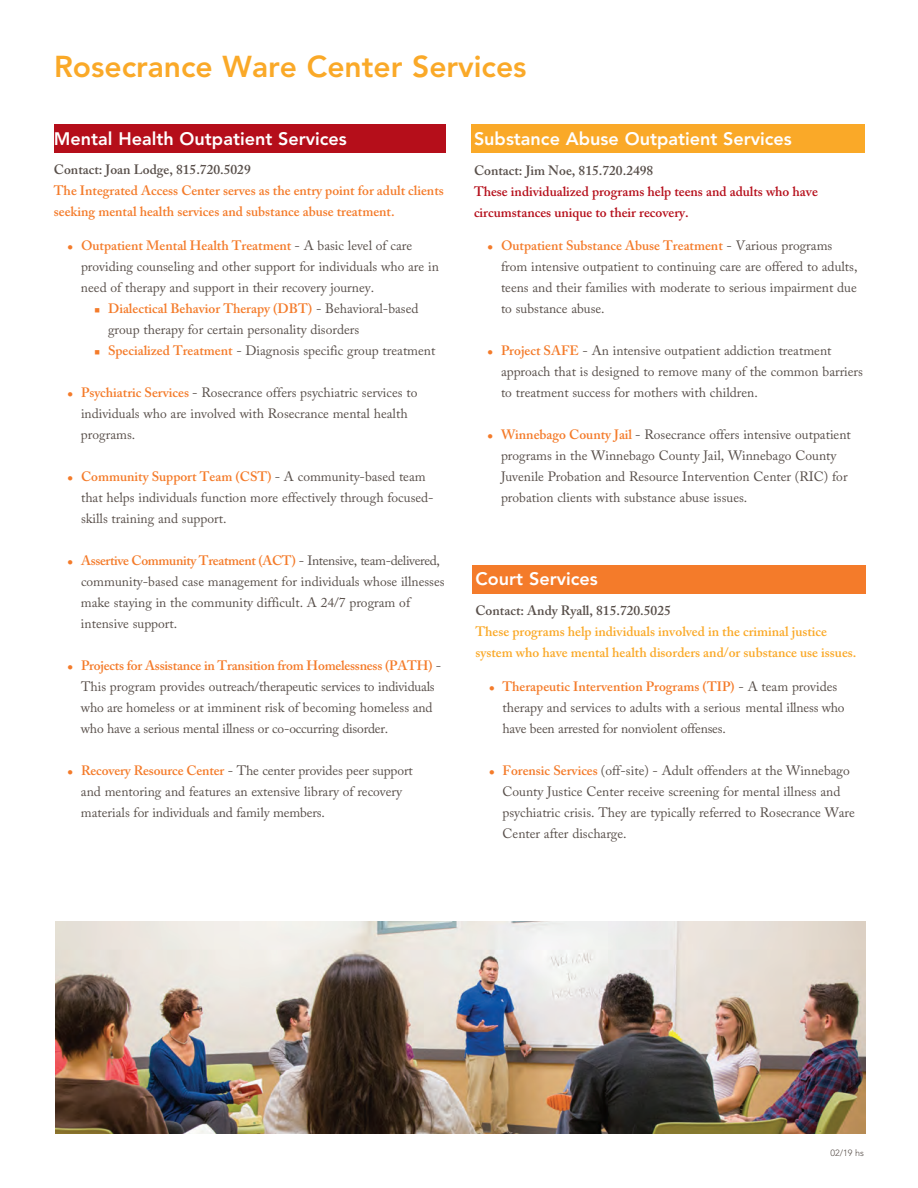
<style>
.page{position:relative;width:918px;height:1188px;background:#fff}
.page>*{position:absolute;margin:0;border:0;box-sizing:border-box;transform-origin:0 0}
.t1{font:800 30px "Avenir LT Pro";color:#faa928}
.t2{font:800 18px "Avenir";color:#fff}
.t3{font:13.5px/21px "Adobe Caslon Pro";color:#584f4a}
.t4{font:600 13.5px/21px "Adobe Caslon Pro";color:#f47b2a}
.t5{font:600 13.5px/21px "Adobe Caslon Pro";color:#faa928}
.t6{font:600 13.5px "Adobe Caslon Pro";color:#584f4a}
.t7{font:600 13.5px/21px "Adobe Caslon Pro";color:#b50e1a}
.t8{font:300 9px "Avenir";color:#584f4a}
.s1{color:#f47b2a}
.s2{font-weight:600;color:#f47b2a}
</style>
<div class="page">
<div style="left:471px;top:124px;width:393px;height:28px;background:#faa928"></div>
<div style="left:54px;top:124px;width:391px;height:28px;background:#b50e1a"></div>
<div style="left:472px;top:565px;width:394px;height:28px;background:#f47b2a"></div>
<img style="left:55px;top:921px;width:811px;height:213px">
<h1 class="t1" style="left:54px;top:55px;width:474px">Rosecrance Ware Center Services</h1>
<h2 class="t2" style="left:54px;top:132px;width:294px">Mental Health Outpatient Services</h2>
<p class="t6" style="left:54px;top:164px;width:198px">Contact: Joan Lodge, 815.720.5029</p>
<p class="t4" style="left:54px;top:181px;width:391px">The Integrated Access Center serves as the entry point for adult clients seeking mental health services and substance abuse treatment.</p>
<p class="t3" style="left:81px;top:237px;width:359px;text-indent:-13px"><span class="s1">●</span> <span class="s2">Outpatient Mental Health Treatment</span> - A basic level of care providing counseling and other support for individuals who are in need of therapy and support in their recovery journey.</p>
<p class="t3" style="left:108px;top:300px;width:312px;text-indent:-13px"><span class="s1">■</span> <span class="s2">Dialectical Behavior Therapy (DBT)</span> - Behavioral-based group therapy for certain personality disorders</p>
<p class="t3" style="left:95px;top:342px;width:342px"><span class="s1">■</span> <span class="s2">Specialized Treatment</span> - Diagnosis specific group treatment</p>
<p class="t3" style="left:81px;top:384px;width:338px;text-indent:-13px"><span class="s1">●</span> <span class="s2">Psychiatric Services</span> - Rosecrance offers psychiatric services to individuals who are involved with Rosecrance mental health programs.</p>
<p class="t3" style="left:81px;top:468px;width:354px;text-indent:-13px"><span class="s1">●</span> <span class="s2">Community Support Team (CST)</span> - A community-based team that helps individuals function more effectively through focused&shy;skills training and support.</p>
<p class="t3" style="left:81px;top:552px;width:365px;text-indent:-13px"><span class="s1">●</span> <span class="s2">Assertive Community Treatment (ACT)</span> - Intensive, team-delivered, community-based case management for individuals whose illnesses make staying in the community difficult. A 24/7 program of intensive support.</p>
<p class="t3" style="left:81px;top:657px;width:362px;text-indent:-13px"><span class="s1">●</span> <span class="s2">Projects for Assistance in Transition from Homelessness (PATH)</span> - This program provides outreach/therapeutic services to individuals who are homeless or at imminent risk of becoming homeless and who have a serious mental illness or co-occurring disorder.</p>
<p class="t3" style="left:81px;top:762px;width:333px;text-indent:-13px"><span class="s1">●</span> <span class="s2">Recovery Resource Center</span> - The center provides peer support and mentoring and features an extensive library of recovery materials for individuals and family members.</p>
<h2 class="t2" style="left:474px;top:132px;width:319px">Substance Abuse Outpatient Services</h2>
<p class="t6" style="left:474px;top:166px;width:181px">Contact: Jim Noe, 815.720.2498</p>
<p class="t7" style="left:474px;top:183px;width:345px">These individualized programs help teens and adults who have circumstances unique to their recovery.</p>
<p class="t3" style="left:501px;top:237px;width:358px;text-indent:-13px"><span class="s1">●</span> <span class="s2">Outpatient Substance Abuse Treatment</span> - Various programs from intensive outpatient to continuing care are offered to adults, teens and their families with moderate to serious impairment due to substance abuse.</p>
<p class="t3" style="left:501px;top:342px;width:364px;text-indent:-13px"><span class="s1">●</span> <span class="s2">Project SAFE</span> - An intensive outpatient addiction treatment approach that is designed to remove many of the common barriers to treatment success for mothers with children.</p>
<p class="t3" style="left:501px;top:426px;width:351px;text-indent:-13px"><span class="s1">●</span> <span class="s2">Winnebago County Jail</span> - Rosecrance offers intensive outpatient programs in the Winnebago County Jail, Winnebago County Juvenile Probation and Resource Intervention Center (RIC) for probation clients with substance abuse issues.</p>
<h2 class="t2" style="left:476px;top:571px;width:124px">Court Services</h2>
<p class="t6" style="left:476px;top:605px;width:197px">Contact: Andy Ryall, 815.720.5025</p>
<p class="t5" style="left:476px;top:622px;width:382px">These programs help individuals involved in the criminal justice system who have mental health disorders and/or substance use issues.</p>
<p class="t3" style="left:503px;top:678px;width:344px;text-indent:-14px"><span class="s1">●</span> <span class="s2">Therapeutic Intervention Programs (TIP)</span> - A team provides therapy and services to adults with a serious mental illness who have been arrested for nonviolent offenses.</p>
<p class="t3" style="left:503px;top:762px;width:354px;text-indent:-14px"><span class="s1">●</span> <span class="s2">Forensic Services</span> (off-site) - Adult offenders at the Winnebago County Justice Center receive screening for mental illness and psychiatric crisis. They are typically referred to Rosecrance Ware Center after discharge.</p>
<p class="t8" style="left:831px;top:1149px;width:35px">02/19 hs</p>
</div>
